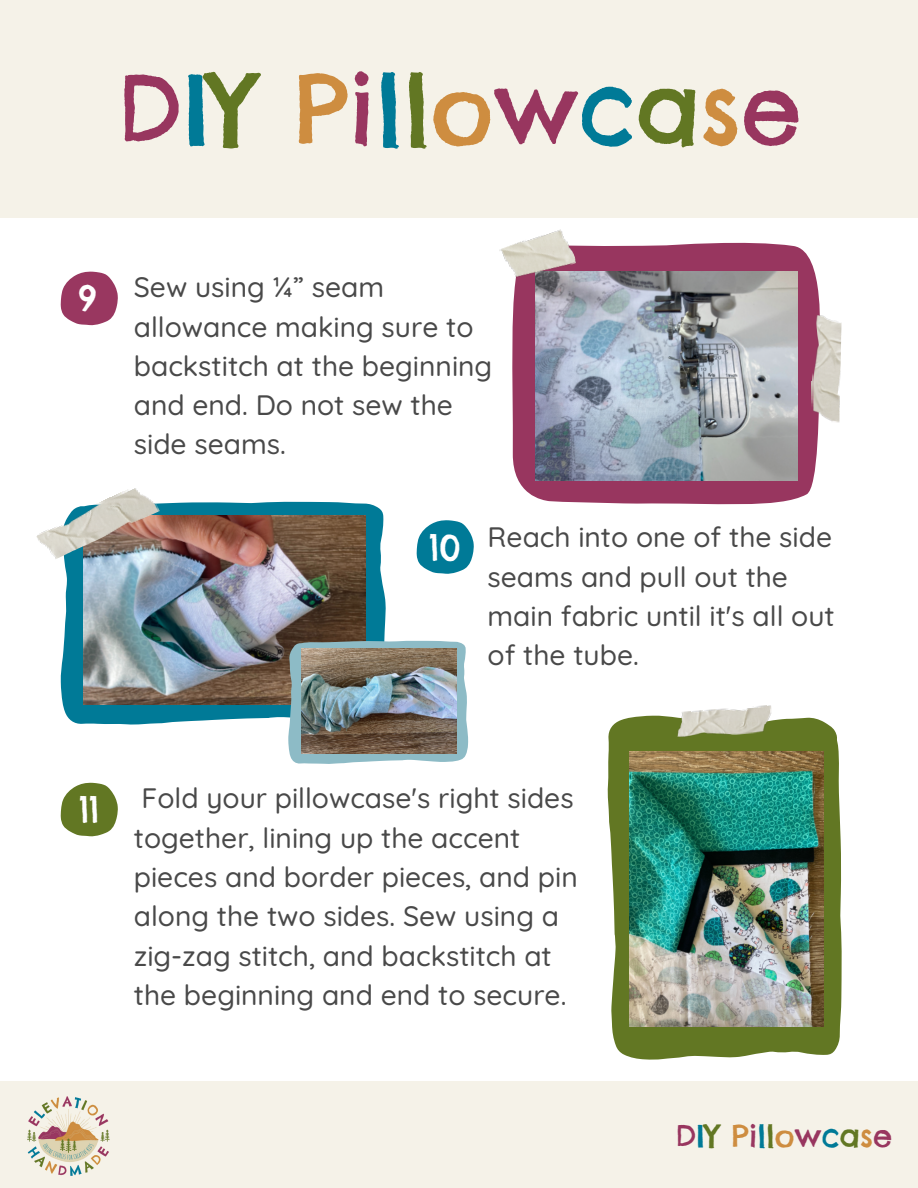
<style>
.page{position:relative;width:918px;height:1188px;background:#fff}
.page>*{position:absolute;margin:0;border:0;box-sizing:border-box;transform-origin:0 0}
.t1{font:96px "Chelsea Market";color:#98365f}
.t2{font:35.4px "Chelsea Market";color:#fff}
.t3{font:30.45px "Chelsea Market";color:#98365f}
.t4{font:500 28.05px/39.3px "Quicksand";color:#494949}
.s1{color:#007a97}
.s2{color:#627723}
.s3{color:#ce8d40}
.s4{color:#993760}
</style>
<div class="page">
<div style="left:0;top:0;width:918px;height:217px;background:#f5f2e8"></div>
<div style="left:0;top:1082px;width:918px;height:106px;background:#f5f2e8"></div>
<img style="left:27px;top:1096px;width:83px;height:80px">
<svg style="left:61px;top:271px;width:57px;height:54px"></svg>
<svg style="left:417px;top:520px;width:57px;height:54px"></svg>
<svg style="left:61px;top:501px;width:325px;height:224px;background:#2c8da4"></svg>
<img style="left:84px;top:516px;width:281px;height:189px">
<img style="left:36px;top:488px;width:124px;height:75px">
<svg style="left:61px;top:783px;width:57px;height:53px"></svg>
<svg style="left:607px;top:716px;width:235px;height:344px;fill:#627723"></svg>
<img style="left:630px;top:751px;width:193px;height:276px">
<img style="left:676px;top:705px;width:97px;height:34px">
<svg style="left:512px;top:242px;width:308px;height:263px;background:#a44f73"></svg>
<img style="left:536px;top:271px;width:262px;height:210px">
<img style="left:811px;top:315px;width:31px;height:107px">
<img style="left:499px;top:229px;width:78px;height:58px">
<svg style="left:288px;top:640px;width:180px;height:124px;background:#98b9c0"></svg>
<img style="left:301px;top:648px;width:155px;height:105px">
<p class="t1" style="left:117px;top:48px;width:686px">D<span class="s1">I</span><span class="s2">Y</span> <span class="s3">P</span><span class="s4">i</span><span class="s1">l</span><span class="s2">l</span><span class="s3">o</span>w<span class="s1">c</span><span class="s2">a</span><span class="s3">s</span>e</p>
<p class="t2" style="left:78px;top:276px;width:21px">9</p>
<p class="t4" style="left:134px;top:267px;width:360px">Sew using ¼” seam allowance making sure to backstitch at the beginning and end. Do not sew the side seams.</p>
<p class="t2" style="left:429px;top:524px;width:33px">10</p>
<p class="t4" style="left:488px;top:517px;width:349px">Reach into one of the side seams and pull out the main fabric until it's all out of the tube.</p>
<p class="t2" style="left:79px;top:787px;width:21px">11</p>
<p class="t4" style="left:134px;top:778px;width:445px">Fold your pillowcase's right sides together, lining up the accent pieces and border pieces, and pin along the two sides. Sew using a zig-zag stitch, and backstitch at the beginning and end to secure.</p>
<p class="t3" style="left:675px;top:1117px;width:218px">D<span class="s1">I</span><span class="s2">Y</span> <span class="s3">P</span><span class="s4">i</span><span class="s1">l</span><span class="s2">l</span><span class="s3">o</span>w<span class="s1">c</span><span class="s2">a</span><span class="s3">s</span>e</p>
</div>
